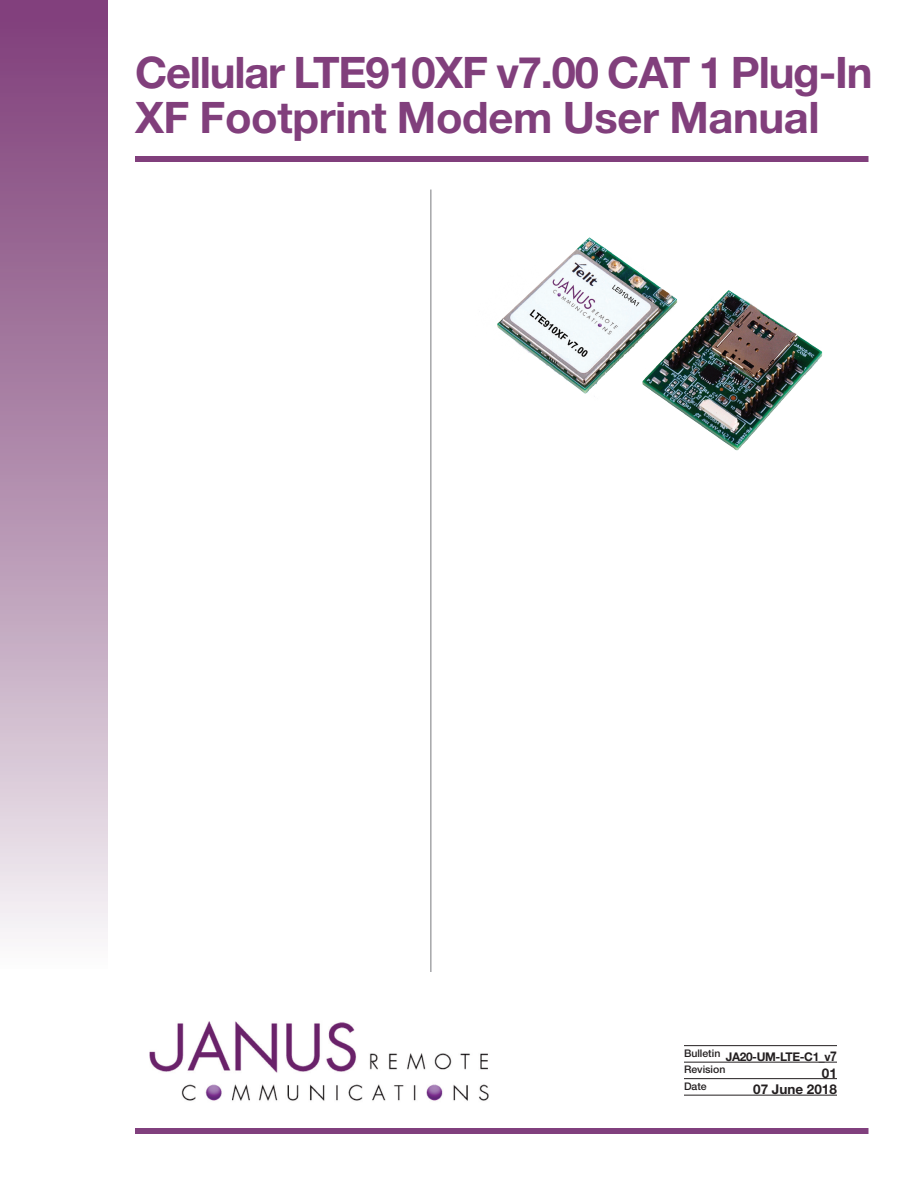
<style>
.page{position:relative;width:918px;height:1188px;background:#fff}
.page>*{position:absolute;margin:0;border:0;box-sizing:border-box;transform-origin:0 0}
.Subhead_1{font:700 43.5px/45px "Helvetica Neue";letter-spacing:-.03em;color:#813f7c}
.ID_2{font:700 13.5px "Helvetica Neue";color:#231f20}
.ID_2-2{font:700 12px "Helvetica Neue";letter-spacing:-.03em;color:#231f20}
.ID_1{font:500 10.5px "Helvetica Neue";color:#231f20}
.s1{font-size:13.5px}
</style>
<div class="page">
<img style="left:497px;top:237px;width:326px;height:214px">
<img style="left:0;top:0;width:108px;height:939px">
<div style="left:135px;top:156px;width:733px;height:6px;background:#813f7c"></div>
<div style="left:135px;top:1128px;width:733px;height:6px;background:#81407e"></div>
<hr style="left:430px;top:190px;width:1px;height:782px;background:#787a7d">
<img style="left:149px;top:1021px;width:340px;height:80px">
<hr style="left:684px;top:1045px;width:153px;height:1px;background:#231f20">
<hr style="left:684px;top:1062px;width:153px;height:1px;background:#231f20">
<hr style="left:684px;top:1078px;width:153px;height:1px;background:#231f20">
<hr style="left:684px;top:1095px;width:153px;height:1px;background:#231f20">
<p class="Subhead_1" style="left:135px;top:49px;width:739px">Cellular LTE910XF v7.00 CAT 1 Plug-In<br>XF Footprint Modem User Manual</p>
<p class="ID_1" style="left:684px;top:1047px;width:38px">Bulletin</p>
<p class="ID_2-2" style="left:726px;top:1050px;width:113px">JA20-UM-LTE-C1_v<span class="s1">7</span></p>
<p class="ID_1" style="left:684px;top:1063px;width:43px">Revision</p>
<p class="ID_2" style="left:822px;top:1065px;width:17px">01</p>
<p class="ID_1" style="left:684px;top:1080px;width:24px">Date</p>
<p class="ID_2" style="left:753px;top:1081px;width:85px">07 June 2018</p>
</div>
